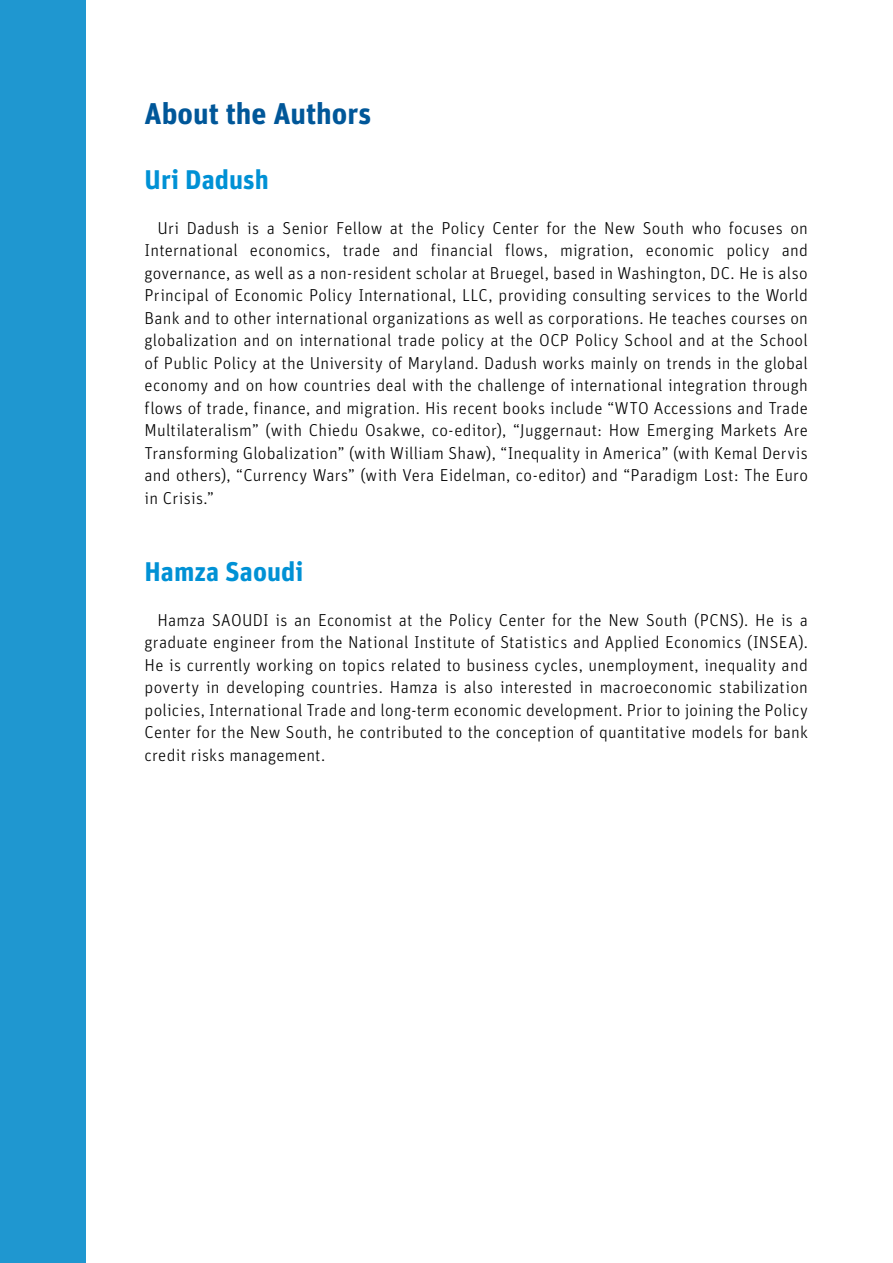
<style>
.page{position:relative;width:893px;height:1263px;background:#fff}
.page>*{position:absolute;margin:0;border:0;box-sizing:border-box;transform-origin:0 0}
.t1{font:700 30px "Unit Pro";color:#005799}
.t2{font:700 27px "Unit Pro";color:#0091d5}
.t3{font:300 17.25px/22.5px "Unit Pro";letter-spacing:.015em;color:#000;text-align:justify}
</style>
<div class="page">
<div style="left:0;top:0;width:85px;height:1263px;background:#1f97d0"></div>
<h1 class="t1" style="left:145px;top:94px;width:228px">About the Authors</h1>
<h2 class="t2" style="left:145px;top:162px;width:126px">Uri Dadush</h2>
<p class="t3" style="left:145px;top:216px;width:665px;text-indent:13px">Uri Dadush is a Senior Fellow at the Policy Center for the New South who focuses on International economics, trade and financial flows, migration, economic policy and governance, as well as a non-resident scholar at Bruegel, based in Washington, DC. He is also Principal of Economic Policy International, LLC, providing consulting services to the World Bank and to other international organizations as well as corporations. He teaches courses on globalization and on international trade policy at the OCP Policy School and at the School of Public Policy at the University of Maryland. Dadush works mainly on trends in the global economy and on how countries deal with the challenge of international integration through flows of trade, finance, and migration. His recent books include “WTO Accessions and Trade Multilateralism” (with Chiedu Osakwe, co-editor), “Juggernaut: How Emerging Markets Are Transforming Globalization” (with William Shaw), “Inequality in America” (with Kemal Dervis and others), “Currency Wars” (with Vera Eidelman, co-editor) and “Paradigm Lost: The Euro in Crisis.”</p>
<h2 class="t2" style="left:145px;top:554px;width:160px">Hamza Saoudi</h2>
<p class="t3" style="left:145px;top:609px;width:665px;text-indent:13px">Hamza SAOUDI is an Economist at the Policy Center for the New South (PCNS). He is a graduate engineer from the National Institute of Statistics and Applied Economics (INSEA).<br>He is currently working on topics related to business cycles, unemployment, inequality and poverty in developing countries. Hamza is also interested in macroeconomic stabilization policies, International Trade and long-term economic development. Prior to joining the Policy Center for the New South, he contributed to the conception of quantitative models for bank credit risks management.</p>
</div>
